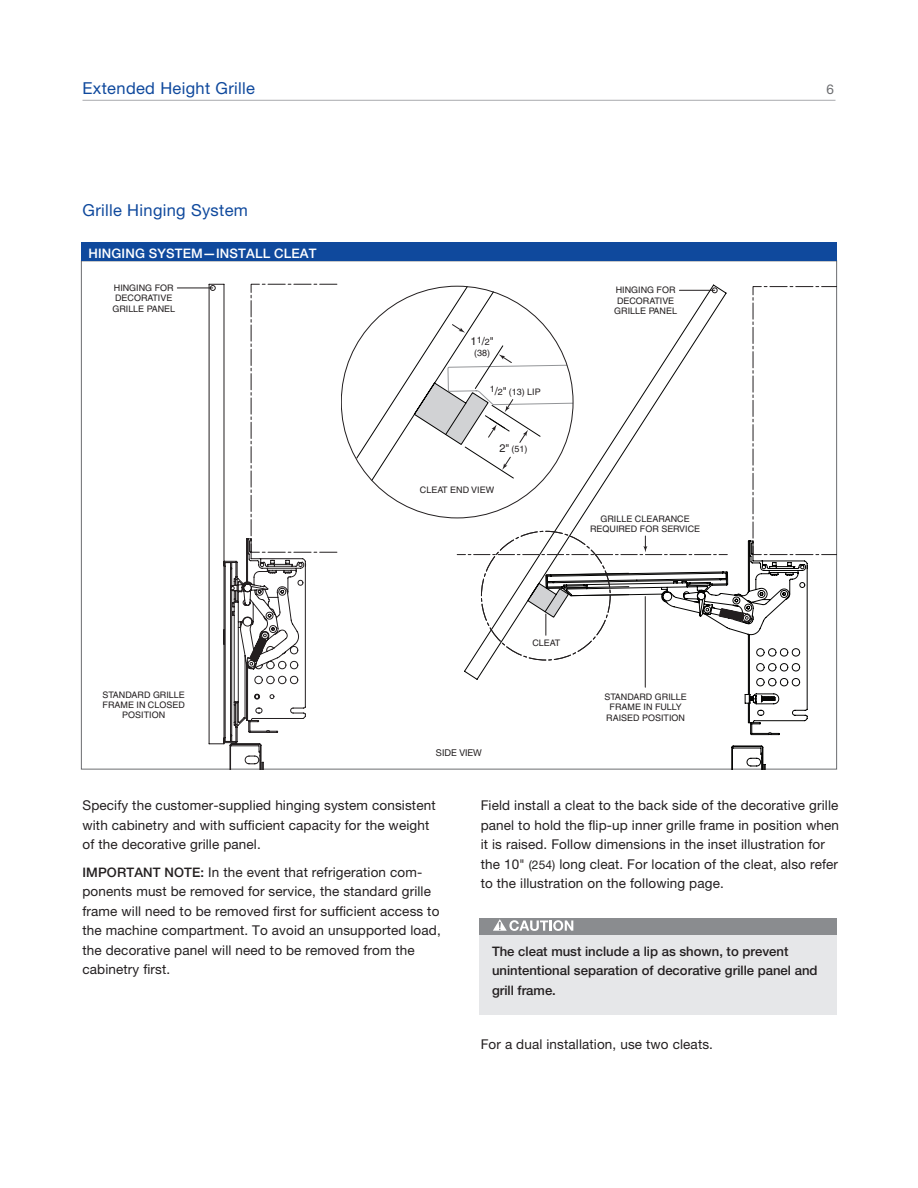
<style>
.page{position:relative;width:918px;height:1188px;background:#fff}
.page>*{position:absolute;margin:0;border:0;box-sizing:border-box;transform-origin:0 0}
.t1{font:16.5px "Helvetica Neue LT Std";letter-spacing:.02em;color:#0f499d}
.t2{font:13.5px/19.5px "Helvetica Neue LT Std";letter-spacing:.01em;color:#231f20}
.t3{font:13.5px "Helvetica Neue LT Std";color:#6c6d70}
.t4{font:500 13.2px/19.5px "Helvetica Neue LT Std";color:#231f20}
.t5{font:500 13.2px "Helvetica Neue LT Std";letter-spacing:.01em;color:#fff}
.t6{font:11.1px "Helvetica";color:#231f20}
.t7{font:9.3px "Helvetica Neue LT Std";color:#231f20}
.t8{font:9px/10.4px "Helvetica";color:#231f20;text-align:center}
.s1{font-size:9px}
.s2{font-size:11.1px}
.s3{font-weight:500;font-size:13.2px}
.s4{font-size:12px}
</style>
<div class="page">
<hr style="left:82px;top:100px;width:754px;height:1px;background:#a8a9ad">
<svg style="left:208px;top:284px;width:130px;height:486px"></svg>
<svg style="left:250px;top:284px;width:88px;height:269px"></svg>
<hr style="left:177px;top:288px;width:36px;height:1px;background:#231f20">
<svg style="left:464px;top:285px;width:373px;height:485px"></svg>
<hr style="left:645px;top:597px;width:1px;height:90px;background:#231f20">
<svg style="left:356px;top:286px;width:481px;height:374px"></svg>
<div style="left:81px;top:243px;width:756px;height:18px;background:#0f499d"></div>
<div style="left:479px;top:918px;width:358px;height:96px;background:#e6e7e9"></div>
<div style="left:479px;top:918px;width:358px;height:17px;background:#8a8c8f"></div>
<svg style="left:493px;top:919px;width:80px;height:12px"></svg>
<p class="t1" style="left:82px;top:79px;width:174px">Extended Height Grille</p>
<p class="t3" style="left:826px;top:81px;width:9px">6</p>
<p class="t1" style="left:82px;top:200px;width:167px">Grille Hinging System</p>
<p class="t5" style="left:89px;top:245px;width:229px">HINGING SYSTEM—INSTALL CLEAT</p>
<p class="t8" style="left:112px;top:283px;width:64px">HINGING FOR<br>DECORATIVE<br>GRILLE PANEL</p>
<p class="t8" style="left:103px;top:689px;width:84px">STANDARD GRILLE<br>FRAME IN CLOSED<br>POSITION</p>
<p class="t6" style="left:471px;top:335px;width:25px">1<sup>1</sup>/<span class="s1">2</span>"</p>
<p class="t8" style="left:474px;top:347px;width:17px">(38)</p>
<p class="t8" style="left:490px;top:386px;width:52px">1<span class="s2">/</span>2<span class="s2">"</span> (13) LIP</p>
<p class="t8" style="left:499px;top:444px;width:29px"><span class="s2">2"</span> (51)</p>
<p class="t8" style="left:420px;top:485px;width:76px">CLEAT END VIEW</p>
<p class="t8" style="left:614px;top:285px;width:64px">HINGING FOR<br>DECORATIVE<br>GRILLE PANEL</p>
<p class="t8" style="left:590px;top:513px;width:112px">GRILLE CLEARANCE<br>REQUIRED FOR SERVICE</p>
<p class="t7" style="left:436px;top:747px;width:48px">SIDE VIEW</p>
<p class="t8" style="left:532px;top:637px;width:29px">CLEAT</p>
<p class="t8" style="left:605px;top:692px;width:84px">STANDARD GRILLE<br>FRAME IN FULLY<br>RAISED POSITION</p>
<p class="t2" style="left:82px;top:796px;width:355px">Specify the customer-supplied hinging system consistent with cabinetry and with sufficient capacity for the weight of the decorative grille panel.</p>
<p class="t2" style="left:82px;top:862px;width:360px"><span class="s3">IMPORTANT NOTE:</span> In the event that refrigeration com&shy;ponents must be removed for service, the standard grille frame will need to be removed first for sufficient access to the machine compartment. To avoid an unsupported load, the decorative panel will need to be removed from the cabinetry first.</p>
<p class="t2" style="left:481px;top:796px;width:360px">Field install a cleat to the back side of the decorative grille panel to hold the flip-up inner grille frame in position when it is raised. Follow dimensions in the inset illustration for the 10" <span class="s4">(254)</span> long cleat. For location of the cleat, also refer to the illustration on the following page.</p>
<p class="t4" style="left:492px;top:941px;width:327px">The cleat must include a lip as shown, to prevent unintentional separation of decorative grille panel and grill frame.</p>
<p class="t2" style="left:481px;top:1035px;width:234px">For a dual installation, use two cleats.</p>
</div>
